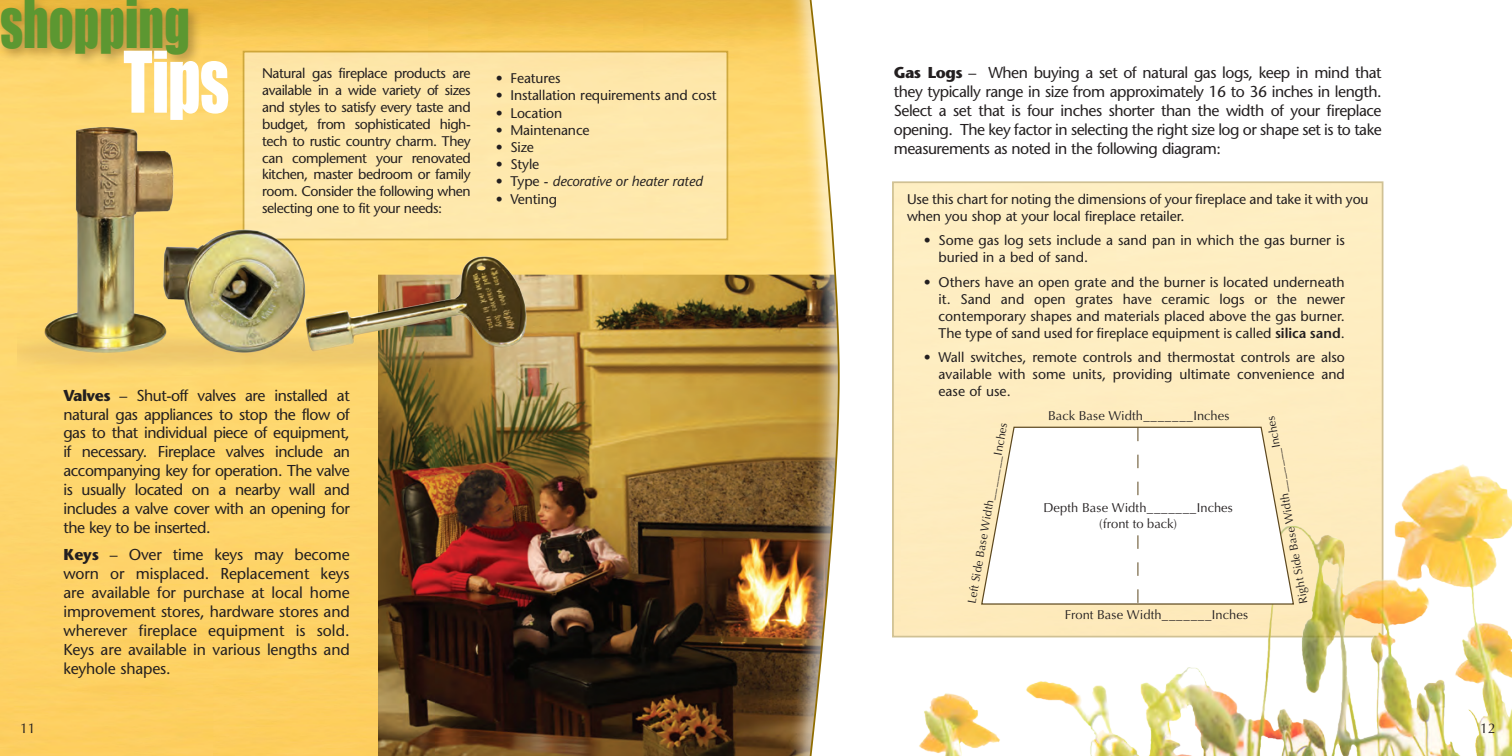
<style>
.page{position:relative;width:1512px;height:756px;background:#fff}
.page>*{position:absolute;margin:0;border:0;box-sizing:border-box;transform-origin:0 0}
.t1{font:78.4px "Impact";color:#fff;scale:.8 1}
.t2{font:61.25px "Impact";color:#5c9731;scale:.8 1}
.t3{font:15.75px/18.9px "Stone Sans";letter-spacing:-.03em;color:#231f20;text-align:justify}
.t4{font:14px/16.8px "Stone Sans";letter-spacing:-.01em;color:#231f20;text-align:justify}
.t5{font:italic 14px "Stone Sans";letter-spacing:-.01em;color:#231f20}
.t6{font:14px "Optima";color:#231f20}
.t7{font:12.95px "Optima";letter-spacing:.005em;color:#231f20}
.t8{font:11.55px "Optima";color:#231f20}
.s1{font-style:normal}
.s2{font-weight:700}
.s3{font-weight:600}
</style>
<div class="page">
<img style="left:0;top:0;width:785px;height:756px">
<img style="left:378px;top:275px;width:407px;height:481px">
<div style="left:243px;top:51px;width:485px;height:189px;background:#fee7ab"></div>
<img style="left:892px;top:465px;width:620px;height:291px">
<svg style="left:980px;top:426px;width:315px;height:179px"></svg>
<svg style="left:1138px;top:535px;width:1px;height:68px"></svg>
<svg style="left:1138px;top:428px;width:1px;height:67px"></svg>
<div style="left:785px;top:0;width:78px;height:756px;background:#fff;opacity:.75"></div>
<img style="left:807px;top:0;width:34px;height:756px">
<div style="left:0;top:0;width:202px;height:69px;background:#5c471e;opacity:.43"></div>
<img style="left:18px;top:127px;width:558px;height:260px">
<p class="t2" style="left:0;top:-13px;width:239px">shopping</p>
<p class="t1" style="left:123px;top:34px;width:134px">Tips</p>
<p class="t4" style="left:262px;top:65px;width:210px">Natural gas fireplace products are available in a wide variety of sizes and styles to satisfy every taste and budget, from sophisticated high&shy;tech to rustic country charm. They can complement your renovated kitchen, master bedroom or family room. Consider the following when selecting one to fit your needs:</p>
<p class="t4" style="left:496px;top:70px;width:66px">• Features</p>
<p class="t4" style="left:496px;top:87px;width:222px">• Installation requirements and cost</p>
<p class="t4" style="left:496px;top:104px;width:68px">• Location</p>
<p class="t4" style="left:496px;top:122px;width:95px">• Maintenance</p>
<p class="t4" style="left:496px;top:139px;width:40px">• Size</p>
<p class="t4" style="left:496px;top:156px;width:45px">• Style</p>
<p class="t5" style="left:496px;top:173px;width:208px"><span class="s1">• Type -</span> decorative or heater rated</p>
<p class="t4" style="left:496px;top:190px;width:63px">• Venting</p>
<p class="t3" style="left:63px;top:386px;width:288px"><span class="s2">Valves</span> – Shut-off valves are installed at natural gas appliances to stop the flow of gas to that individual piece of equipment, if necessary. Fireplace valves include an accompanying key for operation. The valve is usually located on a nearby wall and includes a valve cover with an opening for the key to be inserted.</p>
<p class="t3" style="left:63px;top:545px;width:288px"><span class="s2">Keys</span> – Over time keys may become worn or misplaced. Replacement keys are available for purchase at local home improvement stores, hardware stores and wherever fireplace equipment is sold.<br>Keys are available in various lengths and keyhole shapes.</p>
<p class="t3" style="left:894px;top:63px;width:489px"><span class="s2">Gas Logs</span> – When buying a set of natural gas logs, keep in mind that they typically range in size from approximately 16 to 36 inches in length.<br>Select a set that is four inches shorter than the width of your fireplace opening. The key factor in selecting the right size log or shape set is to take measurements as noted in the following diagram:</p>
<p class="t4" style="left:907px;top:190px;width:463px">Use this chart for noting the dimensions of your fireplace and take it with you when you shop at your local fireplace retailer.</p>
<p class="t4" style="left:939px;top:232px;width:408px;text-indent:-15px">• Some gas log sets include a sand pan in which the gas burner is buried in a bed of sand.</p>
<p class="t4" style="left:939px;top:274px;width:408px;text-indent:-15px">• Others have an open grate and the burner is located underneath it. Sand and open grates have ceramic logs or the newer contemporary shapes and materials placed above the gas burner.<br>The type of sand used for fireplace equipment is called <span class="s3">silica sand</span>.</p>
<p class="t4" style="left:939px;top:349px;width:408px;text-indent:-15px">• Wall switches, remote controls and thermostat controls are also available with some units, providing ultimate convenience and ease of use.</p>
<p class="t7" style="left:1048px;top:408px;width:183px">Back Base Width_______Inches</p>
<p class="t8" style="left:965px;top:602px;width:185px;rotate:-80deg">Left Side Base Width_______Inches</p>
<p class="t8" style="left:1297px;top:605px;width:192px;rotate:-100deg">Right Side Base Width_______Inches</p>
<p class="t7" style="left:1065px;top:607px;width:185px">Front Base Width_______Inches</p>
<p class="t7" style="left:1043px;top:500px;width:191px">Depth Base Width_______Inches</p>
<p class="t7" style="left:1099px;top:516px;width:79px">(front to back)</p>
<p class="t6" style="left:20px;top:721px;width:17px">11</p>
<p class="t6" style="left:1480px;top:721px;width:17px">12</p>
</div>
